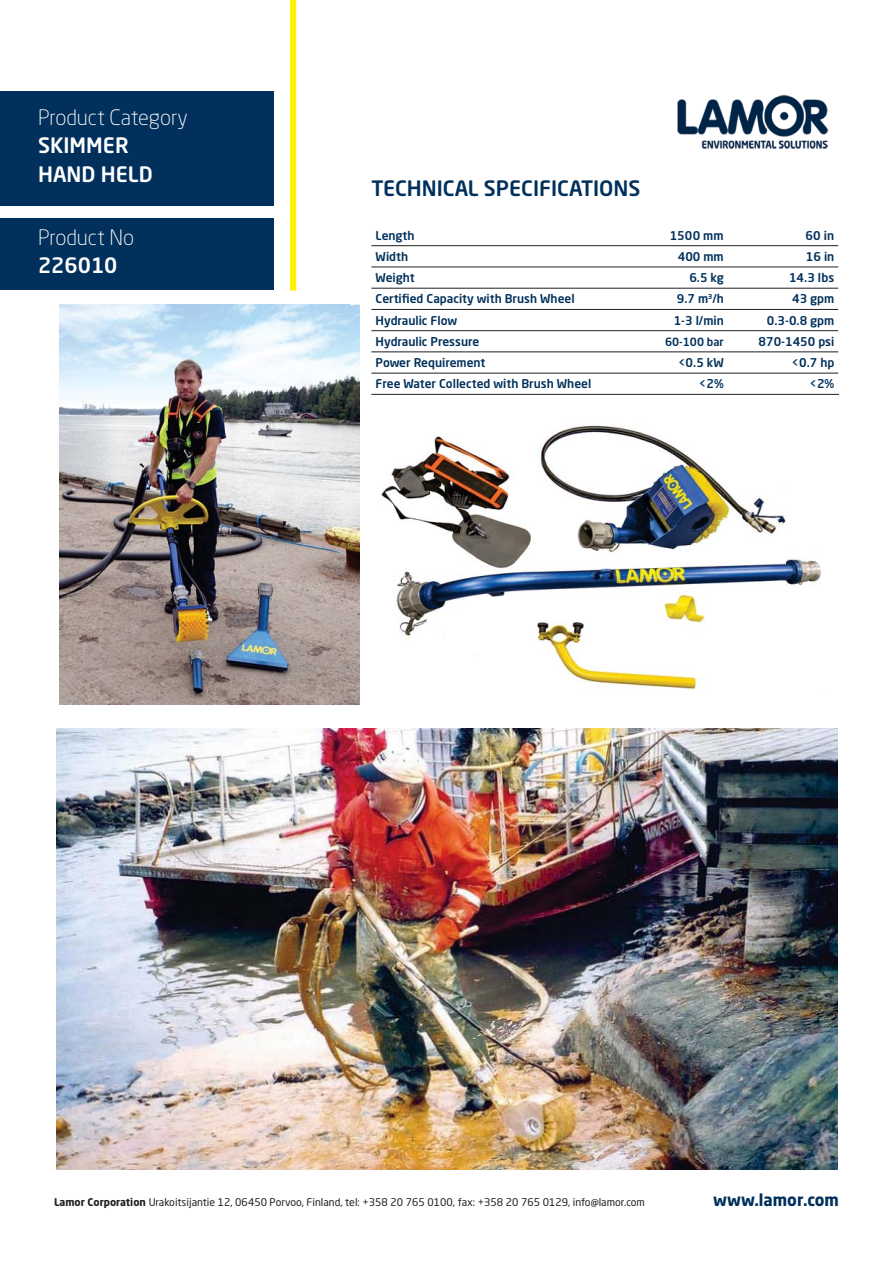
<style>
.page{position:relative;width:893px;height:1263px;background:#fff}
.page>*{position:absolute;margin:0;border:0;box-sizing:border-box;transform-origin:0 0}
.t1{font:300 21px "Neo Sans Std";color:#fff}
.t2{font:500 21px "Neo Sans Std";color:#00305b}
.t3{font:500 21px/28.5px "Neo Sans Std";color:#fff}
.t4{font:700 16.5px "Neo Sans Std";color:#00305b}
.t5{font:500 12px "Neo Sans Std";color:#00305b}
.t6{font:500 11.25px "Neo Sans Std";color:#00305b}
.t7{font:10.5px "Neo Sans Std";color:#231f20}
.s1{font-weight:700}
</style>
<div class="page">
<img style="left:57px;top:728px;width:780px;height:442px">
<img style="left:381px;top:425px;width:440px;height:265px">
<div style="left:0;top:91px;width:274px;height:115px;background:#00305b"></div>
<div style="left:0;top:218px;width:274px;height:72px;background:#00305b"></div>
<div style="left:290px;top:0;width:6px;height:291px;background:#fff200"></div>
<img style="left:677px;top:94px;width:152px;height:55px">
<svg style="left:838px;top:245px;width:1px;height:149px"></svg>
<hr style="left:371px;top:245px;width:467px;height:1px;background:#231f20">
<hr style="left:371px;top:267px;width:467px;height:1px;background:#231f20">
<hr style="left:371px;top:288px;width:467px;height:1px;background:#231f20">
<hr style="left:371px;top:309px;width:467px;height:1px;background:#231f20">
<hr style="left:371px;top:330px;width:467px;height:1px;background:#231f20">
<hr style="left:371px;top:352px;width:467px;height:1px;background:#231f20">
<hr style="left:371px;top:373px;width:467px;height:1px;background:#231f20">
<hr style="left:371px;top:394px;width:468px;height:1px;background:#231f20">
<img style="left:60px;top:304px;width:299px;height:400px">
<h1 class="t1" style="left:38px;top:109px;width:151px">Product Category</h1>
<h1 class="t3" style="left:38px;top:133px;width:116px">SKIMMER<br>HAND HELD</h1>
<h1 class="t1" style="left:38px;top:228px;width:98px">Product No</h1>
<h1 class="t3" style="left:38px;top:253px;width:81px">226010</h1>
<h1 class="t2" style="left:371px;top:180px;width:270px">TECHNICAL SPECIFICATIONS</h1>
<p class="t5" style="left:375px;top:230px;width:40px">Length</p>
<p class="t5" style="left:669px;top:230px;width:56px">1500 mm</p>
<p class="t5" style="left:805px;top:230px;width:30px">60 in</p>
<p class="t5" style="left:375px;top:252px;width:34px">Width</p>
<p class="t5" style="left:677px;top:252px;width:48px">400 mm</p>
<p class="t5" style="left:806px;top:252px;width:30px">16 in</p>
<p class="t5" style="left:375px;top:273px;width:40px">Weight</p>
<p class="t5" style="left:689px;top:273px;width:36px">6.5 kg</p>
<p class="t5" style="left:789px;top:273px;width:47px">14.3 lbs</p>
<p class="t5" style="left:375px;top:294px;width:200px">Certified Capacity with Brush Wheel</p>
<p class="t5" style="left:676px;top:294px;width:49px">9.7 m3/h</p>
<p class="t5" style="left:792px;top:294px;width:44px">43 gpm</p>
<p class="t5" style="left:375px;top:315px;width:83px">Hydraulic Flow</p>
<p class="t5" style="left:673px;top:315px;width:52px">1-3 l/min</p>
<p class="t5" style="left:767px;top:315px;width:69px">0.3-0.8 gpm</p>
<p class="t5" style="left:375px;top:337px;width:105px">Hydraulic Pressure</p>
<p class="t6" style="left:665px;top:337px;width:60px">60-100 bar</p>
<p class="t5" style="left:758px;top:337px;width:77px">870-1450 psi</p>
<p class="t5" style="left:375px;top:358px;width:111px">Power Requirement</p>
<p class="t5" style="left:678px;top:358px;width:47px">&lt;0.5 kW</p>
<p class="t5" style="left:791px;top:358px;width:44px">&lt;0.7 hp</p>
<p class="t5" style="left:375px;top:379px;width:217px">Free Water Collected with Brush Wheel</p>
<p class="t5" style="left:699px;top:379px;width:26px">&lt;2%</p>
<p class="t5" style="left:809px;top:379px;width:26px">&lt;2%</p>
<p class="t7" style="left:54px;top:1198px;width:592px"><span class="s1">Lamor Corporation</span> Urakoitsijantie 12, 06450 Porvoo, Finland, tel: +358 20 765 0100, fax: +358 20 765 0129, info@lamor.com</p>
<h2 class="t4" style="left:713px;top:1190px;width:127px">www.lamor.com</h2>
</div>
